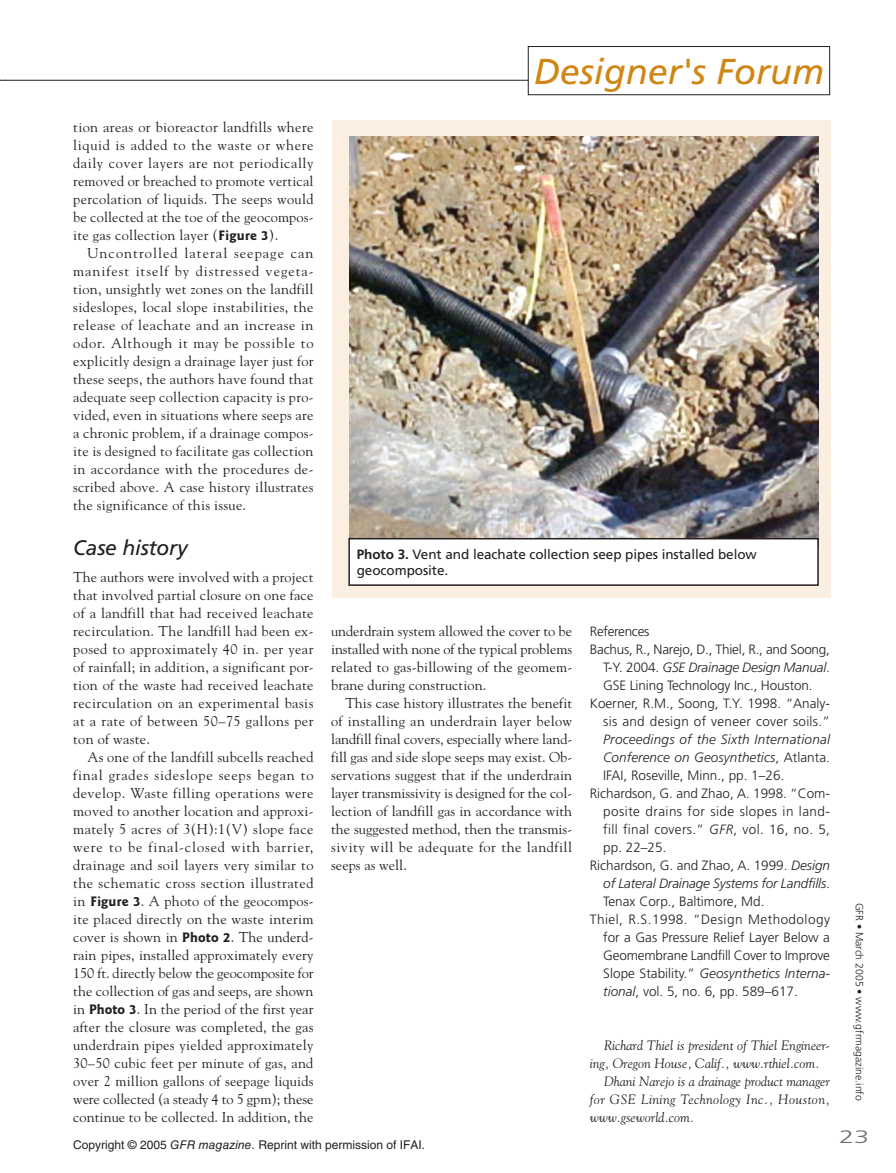
<style>
.page{position:relative;width:896px;height:1173px;background:#fff}
.page>*{position:absolute;margin:0;border:0;box-sizing:border-box;transform-origin:0 0}
.t1{font:italic 36px "Frutiger LT Std";color:#d08614}
.t2{font:italic 21px "Frutiger LT Std";letter-spacing:-.01em;color:#231f20}
.t3{font:300 18px "Frutiger LT Std";color:#6c6d70;scale:1.5 1}
.t4{font:14.25px/18px "Goudy Std";letter-spacing:.02em;color:#231f20;text-align:justify}
.t5{font:300 13.5px "Frutiger LT Std";color:#231f20}
.t6{font:italic 300 13.5px "Frutiger LT Std";color:#231f20}
.t7{font:italic 13.5px "Goudy Std";color:#231f20}
.t8{font:13.5px/15.8px "Frutiger LT Std";letter-spacing:-.005em;color:#231f20}
.t9{font:300 13.5px "Frutiger LT Std";letter-spacing:.035em;color:#231f20}
.t10{font:italic 13.5px "Goudy Std";letter-spacing:.03em;color:#231f20}
.t11{font:300 13.5px "Frutiger LT Std";letter-spacing:.025em;color:#231f20}
.t12{font:300 13.5px "Frutiger LT Std";letter-spacing:.02em;color:#231f20}
.t13{font:300 13.5px "Frutiger LT Std";letter-spacing:-.02em;color:#231f20}
.t14{font:12px "Helvetica LT Std";color:#231f20}
.t15{font:300 10.5px "Frutiger LT Std";color:#231f20}
.s1{font-family:"Goudy Sans Std";font-weight:700}
.s2{font-weight:700}
.s3{font-style:normal}
.s4{font-style:italic}
</style>
<div class="page">
<hr style="left:6px;top:80px;width:577px;height:1px;background:#231f20">
<div style="left:332px;top:120px;width:498px;height:477px;background:#faefe0"></div>
<img style="left:349px;top:137px;width:469px;height:401px">
<div style="left:349px;top:539px;width:468px;height:46px;background:#fff"></div>
<div style="left:348px;top:538px;width:470px;height:48px;border:2px solid #231f20"></div>
<div style="left:528px;top:47px;width:301px;height:48px;background:#fff"></div>
<div style="left:527px;top:46px;width:302px;height:49px;border:1px solid #231f20"></div>
<h1 class="t1" style="left:533px;top:57px;width:292px">Designer's Forum</h1>
<p class="t4" style="left:73px;top:119px;width:242px">tion areas or bioreactor landfills where liquid is added to the waste or where daily cover layers are not periodically removed or breached to promote vertical percolation of liquids. The seeps would be collected at the toe of the geocompos&shy;ite gas collection layer (<span class="s1">Figure 3</span>).</p>
<p class="t4" style="left:73px;top:245px;width:242px;text-indent:14px">Uncontrolled lateral seepage can manifest itself by distressed vegeta&shy;tion, unsightly wet zones on the landfill sideslopes, local slope instabilities, the release of leachate and an increase in odor. Although it may be possible to explicitly design a drainage layer just for these seeps, the authors have found that adequate seep collection capacity is pro&shy;vided, even in situations where seeps are a chronic problem, if a drainage compos&shy;ite is designed to facilitate gas collection in accordance with the procedures de&shy;scribed above. A case history illustrates the significance of this issue.</p>
<h2 class="t2" style="left:73px;top:539px;width:116px">Case history</h2>
<p class="t4" style="left:73px;top:569px;width:242px">The authors were involved with a project that involved partial closure on one face of a landfill that had received leachate recirculation. The landfill had been ex&shy;posed to approximately 40 in. per year of rainfall; in addition, a significant por&shy;tion of the waste had received leachate recirculation on an experimental basis at a rate of between 50–75 gallons per ton of waste.</p>
<p class="t4" style="left:73px;top:749px;width:242px;text-indent:14px">As one of the landfill subcells reached final grades sideslope seeps began to develop. Waste filling operations were moved to another location and approxi&shy;mately 5 acres of 3(H):1(V) slope face were to be final-closed with barrier, drainage and soil layers very similar to the schematic cross section illustrated in <span class="s1">Figure 3</span>. A photo of the geocompos&shy;ite placed directly on the waste interim cover is shown in <span class="s1">Photo 2</span>. The underd&shy;rain pipes, installed approximately every 150 ft. directly below the geocomposite for the collection of gas and seeps, are shown in <span class="s1">Photo 3</span>. In the period of the first year after the closure was completed, the gas underdrain pipes yielded approximately 30–50 cubic feet per minute of gas, and over 2 million gallons of seepage liquids were collected (a steady 4 to 5 gpm); these continue to be collected. In addition, the</p>
<p class="t8" style="left:356px;top:547px;width:401px"><span class="s2">Photo 3.</span> Vent and leachate collection seep pipes installed below geocomposite.</p>
<p class="t4" style="left:331px;top:623px;width:242px">underdrain system allowed the cover to be installed with none of the typical problems related to gas-billowing of the geomem&shy;brane during construction.</p>
<p class="t4" style="left:331px;top:695px;width:242px;text-indent:14px">This case history illustrates the benefit of installing an underdrain layer below landfill final covers, especially where land&shy;fill gas and side slope seeps may exist. Ob&shy;servations suggest that if the underdrain layer transmissivity is designed for the col&shy;lection of landfill gas in accordance with the suggested method, then the transmis&shy;sivity will be adequate for the landfill seeps as well.</p>
<p class="t13" style="left:589px;top:626px;width:61px">References</p>
<p class="t5" style="left:589px;top:644px;width:242px">Bachus, R., Narejo, D., Thiel, R., and Soong,</p>
<p class="t6" style="left:603px;top:662px;width:228px"><span class="s3">T-Y. 2004.</span> GSE Drainage Design Manual<span class="s3">.</span></p>
<p class="t5" style="left:603px;top:680px;width:211px">GSE Lining Technology Inc., Houston.</p>
<p class="t5" style="left:589px;top:698px;width:241px">Koerner, R.M., Soong, T.Y. 1998. “Analy-</p>
<p class="t12" style="left:603px;top:716px;width:228px">sis and design of veneer cover soils.”</p>
<p class="t6" style="left:603px;top:734px;width:228px">Proceedings of the Sixth International</p>
<p class="t6" style="left:603px;top:752px;width:228px">Conference on Geosynthetics<span class="s3">, Atlanta.</span></p>
<p class="t5" style="left:603px;top:770px;width:182px">IFAI, Roseville, Minn., pp. 1–26.</p>
<p class="t5" style="left:589px;top:788px;width:241px">Richardson, G. and Zhao, A. 1998. “Com-</p>
<p class="t9" style="left:603px;top:806px;width:228px">posite drains for side slopes in land-</p>
<p class="t11" style="left:603px;top:824px;width:228px">fill final covers.” <span class="s4">GFR</span>, vol. 16, no. 5,</p>
<p class="t5" style="left:603px;top:842px;width:65px">pp. 22–25.</p>
<p class="t5" style="left:589px;top:859px;width:242px">Richardson, G. and Zhao, A. 1999. <span class="s4">Design</span></p>
<p class="t6" style="left:603px;top:877px;width:228px">of Lateral Drainage Systems for Landfills<span class="s3">.</span></p>
<p class="t5" style="left:603px;top:895px;width:163px">Tenax Corp., Baltimore, Md.</p>
<p class="t9" style="left:589px;top:913px;width:241px">Thiel, R.S.1998. “Design Methodology</p>
<p class="t5" style="left:603px;top:931px;width:228px">for a Gas Pressure Relief Layer Below a</p>
<p class="t5" style="left:603px;top:949px;width:228px">Geomembrane Landfill Cover to Improve</p>
<p class="t6" style="left:603px;top:967px;width:228px"><span class="s3">Slope Stability.”</span> Geosynthetics Interna-</p>
<p class="t5" style="left:603px;top:985px;width:196px"><span class="s4">tional</span>, vol. 5, no. 6, pp. 589–617.</p>
<p class="t7" style="left:603px;top:1039px;width:227px">Richard Thiel is president of Thiel Engineer-</p>
<p class="t7" style="left:589px;top:1057px;width:231px">ing, Oregon House, Calif., www.rthiel.com.</p>
<p class="t7" style="left:603px;top:1075px;width:227px">Dhani Narejo is a drainage product manager</p>
<p class="t10" style="left:589px;top:1093px;width:241px">for GSE Lining Technology Inc., Houston,</p>
<p class="t7" style="left:589px;top:1111px;width:106px">www.gseworld.com.</p>
<p class="t14" style="left:73px;top:1140px;width:353px">Copyright © 2005 <span class="s4">GFR magazine</span>. Reprint with permission of IFAI.</p>
<p class="t15" style="left:863px;top:902px;width:200px;rotate:90deg">GFR • March 2005 • www.gfrmagazine.info</p>
<p class="t3" style="left:838px;top:1130px;width:22px">23</p>
</div>
